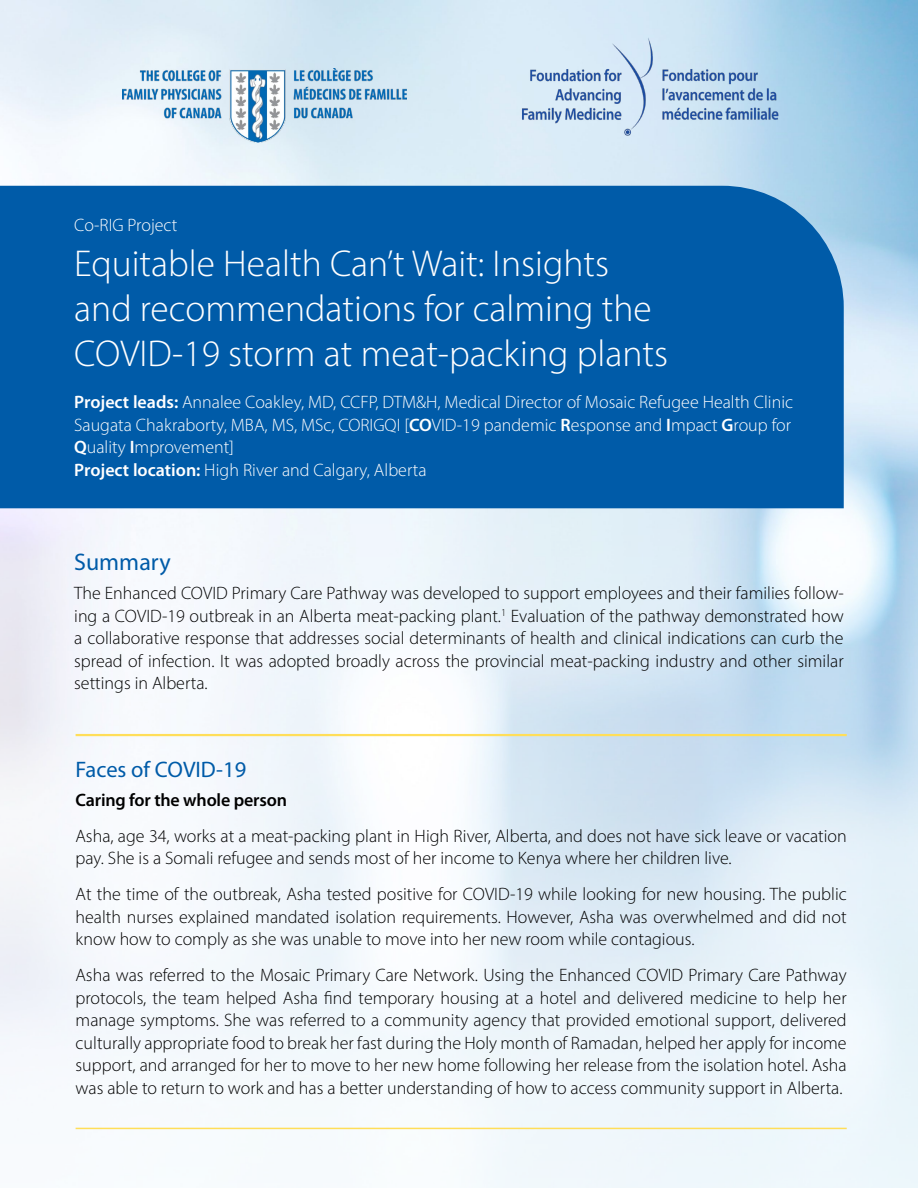
<style>
.page{position:relative;width:918px;height:1188px;background:#fff}
.page>*{position:absolute;margin:0;border:0;box-sizing:border-box;transform-origin:0 0}
.t1{font:300 37.5px/45px "Myriad Pro";color:#fff}
.t2{font:24px "Myriad Pro";color:#005ba8}
.t3{font:22.5px "Myriad Pro";color:#005ba8}
.t4{font:300 18px/22.5px "Myriad Pro";color:#000;text-align:justify}
.t5{font:300 18px/22.5px "Myriad Pro";color:#fff}
.t6{font:600 18px "Myriad Pro";letter-spacing:-.01em;color:#000}
.s1{font-weight:600}
</style>
<div class="page">
<img style="left:0;top:0;width:918px;height:1188px">
<div style="left:0;top:186px;width:844px;height:322px;background:#005ba8"></div>
<hr style="left:76px;top:734px;width:771px;height:2px;background:#ffde59">
<hr style="left:76px;top:1128px;width:771px;height:1px;background:#ffde59">
<img style="left:515px;top:36px;width:280px;height:100px">
<img style="left:122px;top:69px;width:284px;height:73px">
<p class="t5" style="left:74px;top:213px;width:105px">Co-RIG Project</p>
<p class="t1" style="left:74px;top:240px;width:595px">Equitable Health Can’t Wait: Insights and recommendations for calming the<br>COVID-19 storm at meat-packing plants</p>
<p class="t5" style="left:74px;top:391px;width:720px"><span class="s1">Project leads:</span> Annalee Coakley, MD, CCFP, DTM&amp;H, Medical Director of Mosaic Refugee Health Clinic</p>
<p class="t5" style="left:74px;top:413px;width:718px">Saugata Chakraborty, MBA, MS, MSc, CORIGQI [<span class="s1">CO</span>VID-19 pandemic <span class="s1">R</span>esponse and <span class="s1">I</span>mpact <span class="s1">G</span>roup for<br><span class="s1">Q</span>uality <span class="s1">I</span>mprovement]</p>
<p class="t5" style="left:74px;top:458px;width:354px"><span class="s1">Project location:</span> High River and Calgary, Alberta</p>
<p class="t2" style="left:74px;top:547px;width:98px">Summary</p>
<p class="t4" style="left:74px;top:582px;width:771px">The Enhanced COVID Primary Care Pathway was developed to support employees and their families follow&shy;ing a COVID-19 outbreak in an Alberta meat-packing plant.<sup>1</sup> Evaluation of the pathway demonstrated how a collaborative response that addresses social determinants of health and clinical indications can curb the spread of infection. It was adopted broadly across the provincial meat-packing industry and other similar settings in Alberta.</p>
<p class="t3" style="left:76px;top:755px;width:172px">Faces of COVID-19</p>
<p class="t6" style="left:76px;top:790px;width:213px">Caring for the whole person</p>
<p class="t4" style="left:76px;top:825px;width:773px">Asha, age 34, works at a meat-packing plant in High River, Alberta, and does not have sick leave or vacation pay. She is a Somali refugee and sends most of her income to Kenya where her children live.</p>
<p class="t4" style="left:76px;top:883px;width:773px">At the time of the outbreak, Asha tested positive for COVID-19 while looking for new housing. The public health nurses explained mandated isolation requirements. However, Asha was overwhelmed and did not know how to comply as she was unable to move into her new room while contagious.</p>
<p class="t4" style="left:76px;top:964px;width:773px">Asha was referred to the Mosaic Primary Care Network. Using the Enhanced COVID Primary Care Pathway protocols, the team helped Asha find temporary housing at a hotel and delivered medicine to help her manage symptoms. She was referred to a community agency that provided emotional support, delivered culturally appropriate food to break her fast during the Holy month of Ramadan, helped her apply for income support, and arranged for her to move to her new home following her release from the isolation hotel. Asha was able to return to work and has a better understanding of how to access community support in Alberta.</p>
</div>
